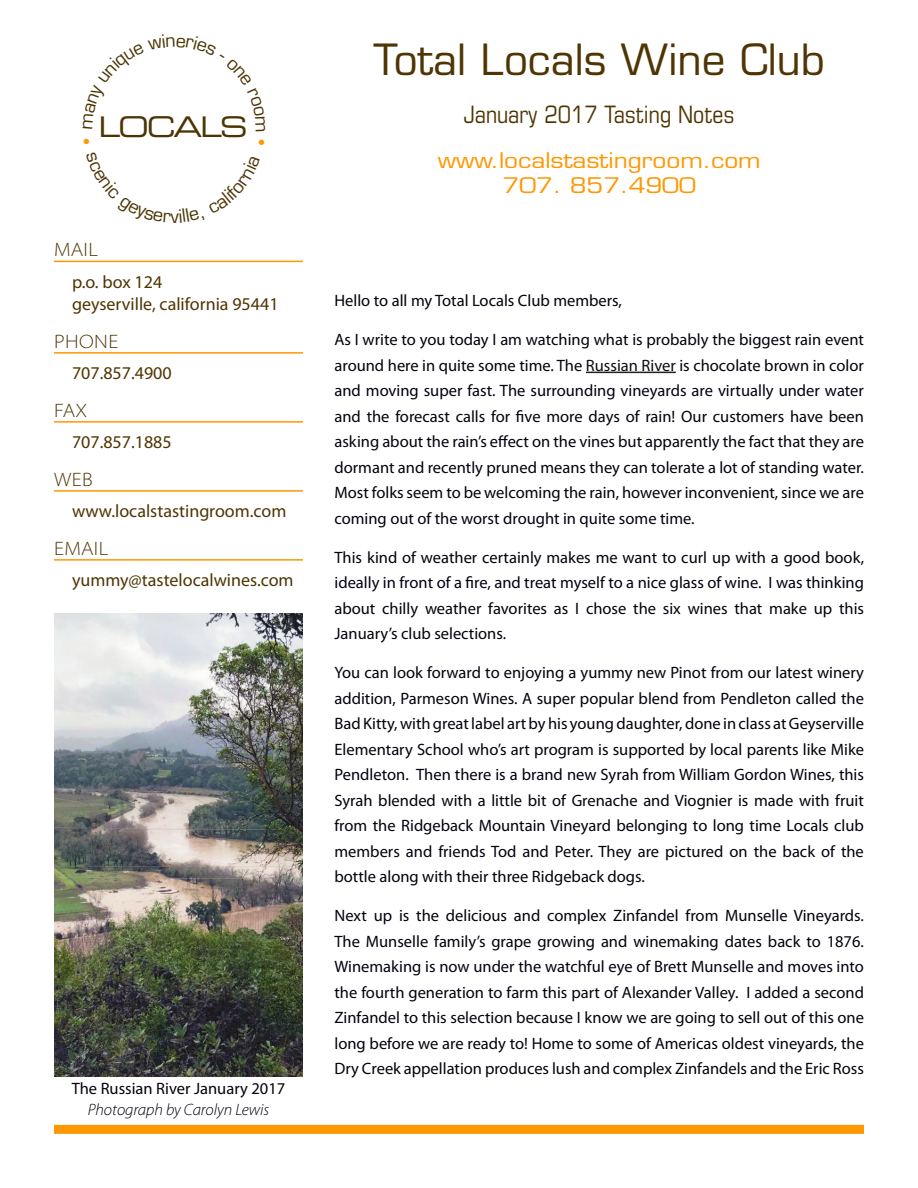
<style>
.page{position:relative;width:918px;height:1188px;background:#fff}
.page>*{position:absolute;margin:0;border:0;box-sizing:border-box;transform-origin:0 0}
.Top_Heading{font:42px "Eurostile";color:#4f3503}
.t1{font:28.5px "Eurostile Extended Two";letter-spacing:-.075em;color:#4c3503}
.Top_Sub-heading{font:condensed 24px "Eurostile";color:#4f3503}
.Top_Sub-heading-2{font:21px "Eurostile";color:#ff9700;scale:1.16 1}
.Top_Contact{font:21px "Eurostile";color:#ff9700;scale:1.16 1}
.Contact_Info_-_Caps{font:300 semi-expanded 19.5px "Myriad Pro";letter-spacing:.02em;color:#4f3503}
.Contact_Info_-_First{font:18px "Myriad Pro";color:#4f3503}
.Contact_Info_-_Next{font:18px "Myriad Pro";color:#4f3503}
.Paragraph_Welcome{font:16.5px/25.5px "Myriad Pro";color:#06000f;text-align:justify}
.quote{font:16.5px "Myriad Pro";color:#06000f}
.quote-2{font:italic 300 16.5px "Myriad Pro";color:#06000f}
.s1{color:#0a0d14}
</style>
<div class="page">
<div style="left:54px;top:1125px;width:810px;height:9px;background:#ff9700"></div>
<hr style="left:586px;top:372px;width:90px;height:1px;background:#231f20">
<img style="left:54px;top:614px;width:249px;height:463px">
<hr style="left:54px;top:261px;width:249px;height:1px;background:#ff9700">
<hr style="left:54px;top:352px;width:249px;height:2px;background:#ff9700">
<hr style="left:54px;top:421px;width:249px;height:2px;background:#ff9700">
<hr style="left:54px;top:490px;width:249px;height:2px;background:#ff9700">
<hr style="left:54px;top:559px;width:249px;height:2px;background:#ff9700">
<p class="t1" style="left:98px;top:107px;width:151px">LOCALS</p>
<p class="Contact_Info_-_Caps" style="left:54px;top:239px;width:45px">MAIL</p>
<p class="Contact_Info_-_First" style="left:72px;top:272px;width:92px">p.o. box 124</p>
<p class="Contact_Info_-_Next" style="left:72px;top:294px;width:208px">geyserville, california 95441</p>
<p class="Contact_Info_-_Caps" style="left:54px;top:330px;width:66px">PHONE</p>
<p class="Contact_Info_-_First" style="left:72px;top:363px;width:101px">707.857.4900</p>
<p class="Contact_Info_-_Caps" style="left:54px;top:399px;width:34px">FAX</p>
<p class="Contact_Info_-_First" style="left:72px;top:432px;width:101px">707.857.1885</p>
<p class="Contact_Info_-_Caps" style="left:54px;top:468px;width:40px">WEB</p>
<p class="Contact_Info_-_First" style="left:72px;top:501px;width:216px">www.localstastingroom.com</p>
<p class="Contact_Info_-_Caps" style="left:54px;top:537px;width:56px">EMAIL</p>
<p class="Contact_Info_-_First" style="left:72px;top:570px;width:223px">yummy@tastelocalwines.com</p>
<p class="quote" style="left:72px;top:1079px;width:215px">The Russian River January 2017</p>
<p class="quote-2" style="left:88px;top:1100px;width:183px">Photograph by Carolyn Lewis</p>
<p class="Top_Heading" style="left:374px;top:34px;width:453px">Total Locals Wine Club</p>
<p class="Top_Sub-heading" style="left:464px;top:100px;width:272px">January 2017 Tasting Notes</p>
<p class="Top_Sub-heading-2" style="left:438px;top:147px;width:280px">www.localstastingroom.com</p>
<p class="Top_Contact" style="left:503px;top:173px;width:168px">707. 857.4900</p>
<p class="Paragraph_Welcome" style="left:334px;top:288px;width:289px">Hello to all my Total Locals Club members,</p>
<p class="Paragraph_Welcome" style="left:334px;top:327px;width:531px">As I write to you today I am watching what is probably the biggest rain event around here in quite some time. The <span class="s1">Russian River</span> is chocolate brown in color and moving super fast. The surrounding vineyards are virtually under water and the forecast calls for five more days of rain! Our customers have been asking about the rain’s effect on the vines but apparently the fact that they are dormant and recently pruned means they can tolerate a lot of standing water.<br>Most folks seem to be welcoming the rain, however inconvenient, since we are coming out of the worst drought in quite some time.</p>
<p class="Paragraph_Welcome" style="left:334px;top:545px;width:531px">This kind of weather certainly makes me want to curl up with a good book, ideally in front of a fire, and treat myself to a nice glass of wine. I was thinking about chilly weather favorites as I chose the six wines that make up this January’s club selections.</p>
<p class="Paragraph_Welcome" style="left:334px;top:660px;width:531px">You can look forward to enjoying a yummy new Pinot from our latest winery addition, Parmeson Wines. A super popular blend from Pendleton called the Bad Kitty, with great label art by his young daughter, done in class at Geyserville Elementary School who’s art program is supported by local parents like Mike Pendleton. Then there is a brand new Syrah from William Gordon Wines, this Syrah blended with a little bit of Grenache and Viognier is made with fruit from the Ridgeback Mountain Vineyard belonging to long time Locals club members and friends Tod and Peter. They are pictured on the back of the bottle along with their three Ridgeback dogs.</p>
<p class="Paragraph_Welcome" style="left:334px;top:903px;width:531px">Next up is the delicious and complex Zinfandel from Munselle Vineyards.<br>The Munselle family’s grape growing and winemaking dates back to 1876.<br>Winemaking is now under the watchful eye of Brett Munselle and moves into the fourth generation to farm this part of Alexander Valley. I added a second Zinfandel to this selection because I know we are going to sell out of this one long before we are ready to! Home to some of Americas oldest vineyards, the Dry Creek appellation produces lush and complex Zinfandels and the Eric Ross</p>
</div>
